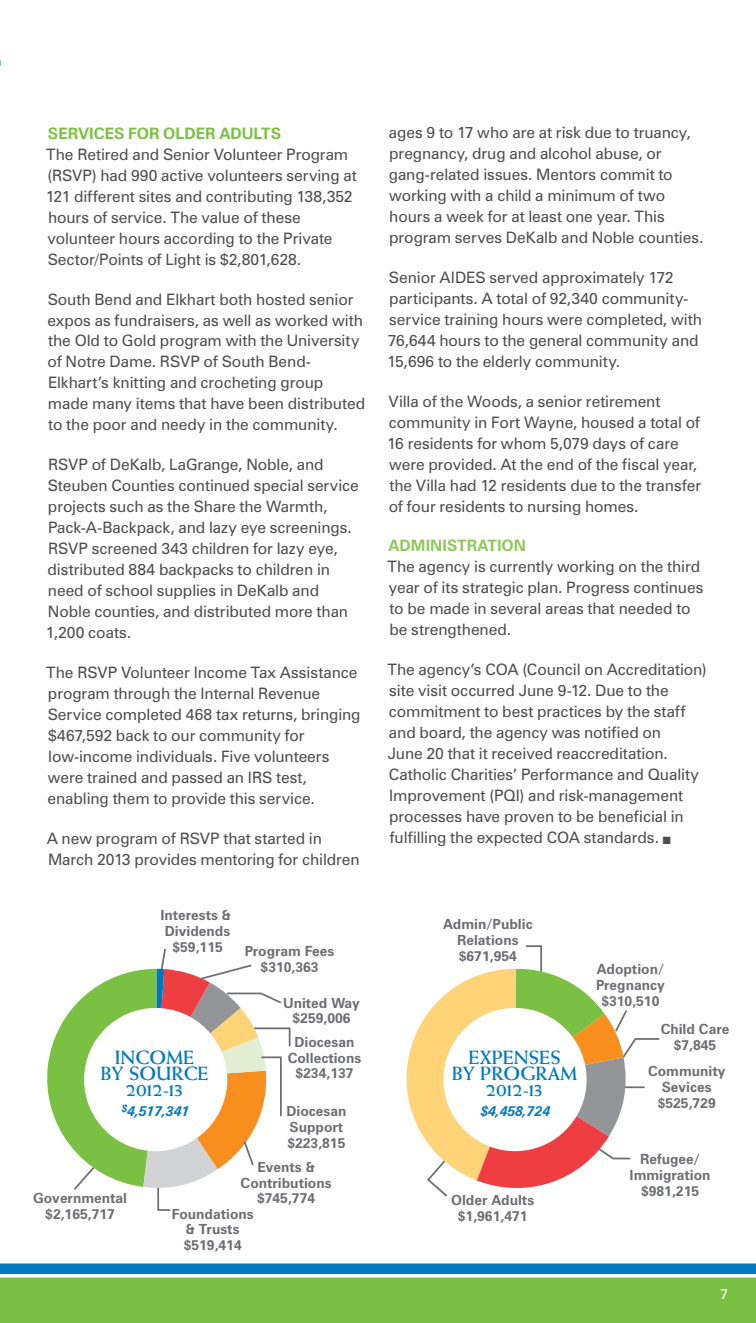
<style>
.page{position:relative;width:756px;height:1323px;background:#fff}
.page>*{position:absolute;margin:0;border:0;box-sizing:border-box;transform-origin:0 0}
.t1{font:700 19.25px/15.8px "Weiss";color:#0079c1;text-align:center}
.t2{font:15.75px/21px "Zurich BT";letter-spacing:-.005em;color:#4d4d4f}
.t3{font:700 15.75px "Zurich BT";color:#7ac143}
.t4{font:700 15.75px "Zurich BT";color:#8ec85a}
.t5{font:700 14px/15.8px "Zurich BT";color:#6d6e71;text-align:center}
.t6{font:italic 700 14px "Zurich BT";color:#0079c1}
.t7{font:14px "Zurich BT";color:#fff}
</style>
<div class="page">
<svg style="left:0;top:1263px;width:756px;height:60px;background:#6db865"></svg>
<svg style="left:406px;top:945px;width:254px;height:252px"></svg>
<div style="left:443px;top:1008px;width:144px;height:143px;background:#fff;border-radius:50%"></div>
<svg style="left:47px;top:948px;width:244px;height:263px"></svg>
<p class="t3" style="left:48px;top:123px;width:21px">Services</p>
<p class="t3" style="left:128px;top:123px;width:11px">for</p>
<p class="t3" style="left:163px;top:123px;width:109px">older adults</p>
<p class="t2" style="left:46px;top:143px;width:313px">The Retired and Senior Volunteer Program (RSVP) had 990 active volunteers serving at 121 different sites and contributing 138,352 hours of service. The value of these volunteer hours according to the Private Sector/Points of Light is $2,801,628.</p>
<p class="t2" style="left:48px;top:288px;width:319px">South Bend and Elkhart both hosted senior expos as fundraisers, as well as worked with the Old to Gold program with the University of Notre Dame. RSVP of South Bend-Elkhart’s knitting and crocheting group made many items that have been distributed to the poor and needy in the community.</p>
<p class="t2" style="left:46px;top:454px;width:315px">RSVP of DeKalb, LaGrange, Noble, and Steuben Counties continued special service projects such as the Share the Warmth, Pack-A-Backpack, and lazy eye screenings.<br>RSVP screened 343 children for lazy eye, distributed 884 backpacks to children in need of school supplies in DeKalb and Noble counties, and distributed more than 1,200 coats.</p>
<p class="t2" style="left:46px;top:662px;width:316px">The RSVP Volunteer Income Tax Assistance program through the Internal Revenue Service completed 468 tax returns, bringing $467,592 back to our community for low-income individuals. Five volunteers were trained and passed an IRS test, enabling them to provide this service.</p>
<p class="t2" style="left:47px;top:828px;width:315px">A new program of RSVP that started in<br>March 2013 provides mentoring for children</p>
<p class="t5" style="left:160px;top:907px;width:72px">Interests &amp;<br>Dividends $59,115</p>
<p class="t5" style="left:245px;top:943px;width:91px">Program Fees $310,363</p>
<p class="t5" style="left:283px;top:995px;width:78px">United Way $259,006</p>
<p class="t5" style="left:288px;top:1034px;width:75px">Diocesan<br>Collections $234,137</p>
<p class="t1" style="left:101px;top:1050px;width:110px">INCOME<br>BY SOURCE<br>2012-13</p>
<p class="t6" style="left:122px;top:1102px;width:69px"><sup>$</sup>4,517,341</p>
<p class="t5" style="left:286px;top:1103px;width:62px;text-align:left">Diocesan<br>Support $223,815</p>
<p class="t5" style="left:241px;top:1159px;width:93px">Events &amp;<br>Contributions $745,774</p>
<p class="t5" style="left:33px;top:1190px;width:96px">Governmental $2,165,717</p>
<p class="t5" style="left:172px;top:1206px;width:84px">Foundations &amp; Trusts $519,414</p>
<p class="t2" style="left:389px;top:122px;width:316px">ages 9 to 17 who are at risk due to truancy, pregnancy, drug and alcohol abuse, or gang-related issues. Mentors commit to working with a child a minimum of two hours a week for at least one year. This program serves DeKalb and Noble counties.</p>
<p class="t2" style="left:387px;top:267px;width:316px">Senior AIDES served approximately 172 participants. A total of 92,340 community&shy;service training hours were completed, with 76,644 hours to the general community and 15,696 to the elderly community.</p>
<p class="t2" style="left:387px;top:390px;width:316px">Villa of the Woods, a senior retirement community in Fort Wayne, housed a total of 16 residents for whom 5,079 days of care were provided. At the end of the fiscal year, the Villa had 12 residents due to the transfer of four residents to nursing homes.</p>
<p class="t4" style="left:389px;top:536px;width:139px">ADMINISTRATION</p>
<p class="t2" style="left:388px;top:556px;width:317px">The agency is currently working on the third year of its strategic plan. Progress continues to be made in several areas that needed to be strengthened.</p>
<p class="t2" style="left:388px;top:659px;width:321px">The agency’s COA (Council on Accreditation) site visit occurred June 9-12. Due to the commitment to best practices by the staff and board, the agency was notified on<br>June 20 that it received reaccreditation.<br>Catholic Charities’ Performance and Quality Improvement (PQI) and risk-management processes have proven to be beneficial in fulfilling the expected COA standards. ■</p>
<p class="t5" style="left:443px;top:916px;width:91px">Admin/Public<br>Relations $671,954</p>
<p class="t1" style="left:452px;top:1050px;width:127px">EXPENSES<br>BY PROGRAM<br>2012-13</p>
<p class="t6" style="left:481px;top:1102px;width:71px">$4,458,724</p>
<p class="t5" style="left:451px;top:1192px;width:85px">Older Adults $1,961,471</p>
<p class="t5" style="left:596px;top:961px;width:70px">Adoption/<br>Pregnancy $310,510</p>
<p class="t5" style="left:661px;top:1021px;width:70px">Child Care $7,845</p>
<p class="t5" style="left:648px;top:1063px;width:79px">Community<br>Sevices $525,729</p>
<p class="t5" style="left:630px;top:1151px;width:83px">Refugee/<br>Immigration $981,215</p>
<p class="t7" style="left:720px;top:1285px;width:9px">7</p>
</div>
